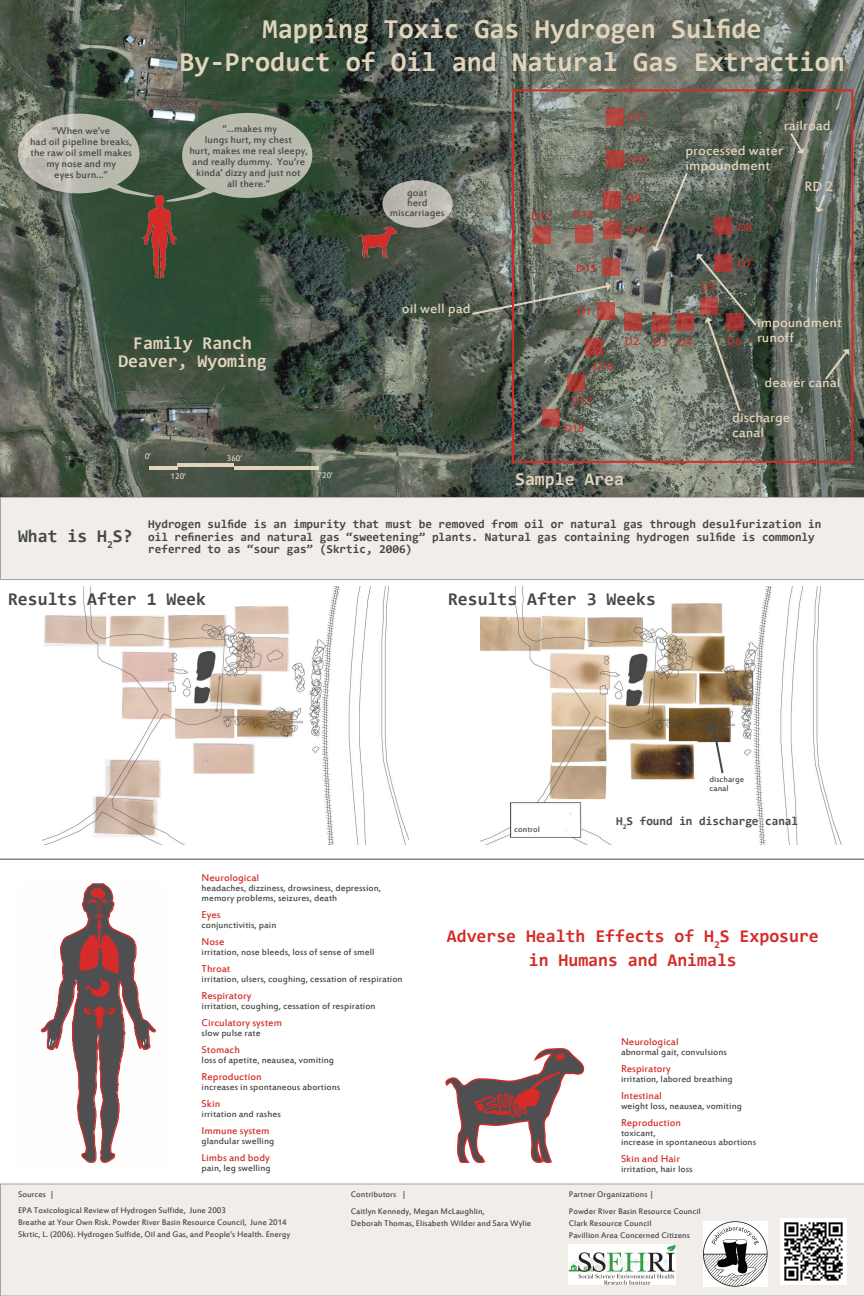
<style>
.page{position:relative;width:864px;height:1296px;background:#fff}
.page>*{position:absolute;margin:0;border:0;box-sizing:border-box;transform-origin:0 0}
.t1{font:700 27.5px/33px "Consolas";color:#e2d4bc;text-align:center}
.t2{font:700 18px/24px "Consolas";color:#d32c29;text-align:center}
.t3{font:700 18px "Consolas";color:#464748}
.t4{font:700 18px/18px "Consolas";color:#e2d4bc;text-align:center}
.t5{font:15px/15px "Estrangelo Edessa";color:#e2d4bc}
.t6{font:700 12px/12.5px "Consolas";color:#464748}
.t7{font:12px "Estrangelo Edessa";color:#d32c29}
.t8{font:12px "Estrangelo Edessa";color:#d1232a}
.t9{font:11px/11px "Estrangelo Edessa";color:#464748;text-align:center}
.t10{font:11px "Estrangelo Edessa";color:#d32c29}
.t11{font:10px/10px "Estrangelo Edessa";color:#464748}
.t12{font:9px/12px "Estrangelo Edessa";color:#464748}
.t13{font:9px "Estrangelo Edessa";color:#e2d4bc}
</style>
<div class="page">
<img style="left:0;top:0;width:864px;height:497px">
<div style="left:0;top:497px;width:864px;height:83px;background:#f1ede9"></div>
<div style="left:0;top:1184px;width:864px;height:112px;background:#f1ede9"></div>
<img style="left:42px;top:586px;width:367px;height:259px">
<img style="left:481px;top:586px;width:361px;height:259px">
<img style="left:352px;top:195px;width:47px;height:74px">
<img style="left:141px;top:195px;width:35px;height:88px">
<svg style="left:470px;top:282px;width:141px;height:34px;background:#6d7267"></svg>
<svg style="left:652px;top:171px;width:37px;height:81px;background:#62695f"></svg>
<svg style="left:788px;top:131px;width:16px;height:23px"></svg>
<svg style="left:823px;top:348px;width:27px;height:34px"></svg>
<svg style="left:696px;top:253px;width:63px;height:161px;background:#586056"></svg>
<svg style="left:710px;top:724px;width:15px;height:51px"></svg>
<svg style="left:815px;top:192px;width:12px;height:21px"></svg>
<svg style="left:40px;top:883px;width:116px;height:280px"></svg>
<svg style="left:445px;top:1048px;width:140px;height:116px"></svg>
<img style="left:780px;top:1218px;width:67px;height:67px">
<svg style="left:18px;top:114px;width:121px;height:79px;background:#bdbcb2"></svg>
<svg style="left:110px;top:184px;width:45px;height:13px"></svg>
<div style="left:182px;top:113px;width:130px;height:85px;background:#b8baad;border-radius:50%"></div>
<svg style="left:165px;top:188px;width:49px;height:14px"></svg>
<div style="left:512px;top:89px;width:341px;height:374px;border:2px solid #d32c29"></div>
<svg style="left:382px;top:180px;width:71px;height:48px;background:#b9b6ad"></svg>
<img style="left:704px;top:1222px;width:64px;height:64px">
<img style="left:569px;top:1245px;width:107px;height:40px">
<hr style="left:0;top:859px;width:864px;height:1px;background:#464748">
<hr style="left:149px;top:467px;width:28px;height:3px;background:#e2d4bc">
<hr style="left:177px;top:463px;width:29px;height:4px;background:#e2d4bc">
<hr style="left:206px;top:463px;width:28px;height:4px;background:#e2d4bc">
<hr style="left:234px;top:467px;width:28px;height:3px;background:#e2d4bc">
<hr style="left:262px;top:467px;width:29px;height:3px;background:#e2d4bc">
<hr style="left:291px;top:467px;width:28px;height:3px;background:#e2d4bc">
<div style="left:606px;top:108px;width:18px;height:18px;background:#b14740"></div>
<div style="left:606px;top:150px;width:18px;height:18px;background:#aa4039"></div>
<svg style="left:603px;top:191px;width:18px;height:18px"></svg>
<svg style="left:533px;top:226px;width:18px;height:18px"></svg>
<div style="left:575px;top:225px;width:18px;height:18px;background:#b74c45"></div>
<svg style="left:603px;top:221px;width:18px;height:18px"></svg>
<svg style="left:714px;top:217px;width:18px;height:18px"></svg>
<div style="left:714px;top:254px;width:18px;height:18px;background:#a73b37"></div>
<svg style="left:726px;top:313px;width:18px;height:18px"></svg>
<svg style="left:700px;top:297px;width:18px;height:18px"></svg>
<svg style="left:676px;top:313px;width:18px;height:18px"></svg>
<svg style="left:652px;top:315px;width:18px;height:18px"></svg>
<svg style="left:624px;top:313px;width:18px;height:18px"></svg>
<svg style="left:602px;top:258px;width:18px;height:18px"></svg>
<svg style="left:597px;top:302px;width:18px;height:18px"></svg>
<svg style="left:585px;top:338px;width:18px;height:18px"></svg>
<svg style="left:567px;top:374px;width:18px;height:18px"></svg>
<svg style="left:542px;top:410px;width:18px;height:18px"></svg>
<h1 class="t1" style="left:179px;top:13px;width:667px">Mapping Toxic Gas Hydrogen Sulfide<br>By-Product of Oil and Natural Gas Extraction</h1>
<p class="t9" style="left:30px;top:126px;width:103px">“When we’ve<br>had oil pipeline breaks, the raw oil smell makes my nose and my<br>eyes burn...”</p>
<p class="t9" style="left:189px;top:124px;width:120px">“...makes my<br>lungs hurt, my chest<br>hurt, makes me real sleepy, and really dummy. You’re kinda’ dizzy and just not<br>all there.”</p>
<h2 class="t4" style="left:118px;top:334px;width:150px">Family Ranch<br>Deaver, Wyoming</h2>
<p class="t13" style="left:145px;top:452px;width:8px">0’</p>
<p class="t13" style="left:171px;top:472px;width:17px">120’</p>
<p class="t13" style="left:227px;top:454px;width:17px">360’</p>
<p class="t13" style="left:318px;top:471px;width:17px">720’</p>
<p class="t9" style="left:390px;top:189px;width:56px;line-height:10px">goat<br>herd miscarriages</p>
<h3 class="t5" style="left:402px;top:302px;width:70px">oil well pad</h3>
<p class="t8" style="left:531px;top:210px;width:22px">D12</p>
<p class="t7" style="left:573px;top:208px;width:22px">D13</p>
<p class="t7" style="left:576px;top:262px;width:22px">D15</p>
<p class="t7" style="left:577px;top:306px;width:16px">D1</p>
<p class="t7" style="left:594px;top:360px;width:22px">D16</p>
<p class="t7" style="left:572px;top:396px;width:22px">D17</p>
<p class="t7" style="left:564px;top:423px;width:22px">D18</p>
<p class="t7" style="left:627px;top:112px;width:22px">D11</p>
<p class="t7" style="left:627px;top:154px;width:22px">D10</p>
<p class="t7" style="left:627px;top:193px;width:16px">D9</p>
<p class="t7" style="left:627px;top:224px;width:22px">D14</p>
<h3 class="t5" style="left:784px;top:119px;width:48px">railroad</h3>
<h3 class="t5" style="left:685px;top:144px;width:99px">processed water impoundment</h3>
<p class="t7" style="left:701px;top:280px;width:16px">D5</p>
<p class="t7" style="left:738px;top:221px;width:16px">D8</p>
<p class="t7" style="left:738px;top:257px;width:16px">D7</p>
<h3 class="t5" style="left:804px;top:180px;width:30px">RD 2</h3>
<p class="t7" style="left:625px;top:337px;width:68px">D2 D3 D4</p>
<p class="t7" style="left:727px;top:335px;width:16px">D6</p>
<h3 class="t5" style="left:757px;top:315px;width:86px">impoundment runoff</h3>
<h3 class="t5" style="left:765px;top:376px;width:77px">deaver canal</h3>
<h3 class="t5" style="left:732px;top:411px;width:60px">discharge canal</h3>
<h2 class="t4" style="left:515px;top:470px;width:110px">Sample Area</h2>
<h2 class="t3" style="left:18px;top:524px;width:116px">What is H<sub>2</sub>S?</h2>
<p class="t6" style="left:148px;top:518px;width:675px">Hydrogen sulfide is an impurity that must be removed from oil or natural gas through desulfurization in oil refineries and natural gas “sweetening” plants. Natural gas containing hydrogen sulfide is commonly referred to as “sour gas” (Skrtic, 2006)</p>
<h2 class="t3" style="left:8px;top:587px;width:200px">Results After 1 Week</h2>
<h2 class="t3" style="left:448px;top:587px;width:209px">Results After 3 Weeks</h2>
<p class="t12" style="left:710px;top:775px;width:36px;line-height:9px">discharge canal</p>
<p class="t10" style="left:202px;top:872px;width:59px">Neurological</p>
<p class="t11" style="left:202px;top:884px;width:181px">headaches, dizziness, drowsiness, depression, memory problems, seizures, death</p>
<p class="t10" style="left:202px;top:909px;width:21px">Eyes</p>
<p class="t11" style="left:202px;top:921px;width:76px">conjunctivitis, pain</p>
<p class="t10" style="left:202px;top:936px;width:24px">Nose</p>
<p class="t11" style="left:202px;top:948px;width:175px">irritation, nose bleeds, loss of sense of smell</p>
<p class="t10" style="left:202px;top:963px;width:30px">Throat</p>
<p class="t11" style="left:202px;top:975px;width:203px">irritation, ulsers, coughing, cessation of respiration</p>
<p class="t10" style="left:202px;top:990px;width:51px">Respiratory</p>
<p class="t11" style="left:202px;top:1002px;width:176px">irritation, coughing, cessation of respiration</p>
<p class="t10" style="left:202px;top:1017px;width:82px">Circulatory system</p>
<p class="t11" style="left:202px;top:1029px;width:61px">slow pulse rate</p>
<p class="t10" style="left:202px;top:1044px;width:40px">Stomach</p>
<p class="t11" style="left:202px;top:1056px;width:134px">loss of apetite, neausea, vomiting</p>
<p class="t10" style="left:202px;top:1071px;width:62px">Reproduction</p>
<p class="t11" style="left:202px;top:1083px;width:140px">increases in spontaneous abortions</p>
<p class="t10" style="left:202px;top:1098px;width:20px">Skin</p>
<p class="t11" style="left:202px;top:1110px;width:81px">irritation and rashes</p>
<p class="t10" style="left:202px;top:1125px;width:70px">Immune system</p>
<p class="t11" style="left:202px;top:1137px;width:74px">glandular swelling</p>
<p class="t10" style="left:202px;top:1152px;width:70px">Limbs and body</p>
<p class="t11" style="left:202px;top:1164px;width:70px">pain, leg swelling</p>
<p class="t12" style="left:18px;top:1188px;width:38px">Sources |</p>
<p class="t12" style="left:351px;top:1188px;width:57px">Contributors |</p>
<p class="t12" style="left:514px;top:823px;width:27px">control</p>
<p class="t6" style="left:616px;top:815px;width:184px">H<sub>2</sub>S found in discharge canal</p>
<h2 class="t2" style="left:447px;top:924px;width:373px">Adverse Health Effects of H<sub>2</sub>S Exposure in Humans and Animals</h2>
<p class="t10" style="left:621px;top:1036px;width:59px">Neurological</p>
<p class="t11" style="left:621px;top:1047px;width:108px">abnormal gait, convulsions</p>
<p class="t10" style="left:621px;top:1063px;width:51px">Respiratory</p>
<p class="t11" style="left:621px;top:1074px;width:113px">irritation, labored breathing</p>
<p class="t10" style="left:621px;top:1090px;width:42px">Intestinal</p>
<p class="t11" style="left:621px;top:1101px;width:122px">weight loss, neausea, vomiting</p>
<p class="t10" style="left:621px;top:1117px;width:62px">Reproduction</p>
<p class="t11" style="left:621px;top:1129px;width:137px;line-height:9px">toxicant,<br>increase in spontaneous abortions</p>
<p class="t10" style="left:621px;top:1153px;width:60px">Skin and Hair</p>
<p class="t11" style="left:621px;top:1164px;width:73px">irritation, hair loss</p>
<p class="t12" style="left:569px;top:1188px;width:87px">Partner Organizations |</p>
<p class="t12" style="left:18px;top:1205px;width:274px">EPA Toxicological Review of Hydrogen Sulfide, June 2003<br>Breathe at Your Own Risk. Powder River Basin Resource Council, June 2014<br>Skrtic, L. (2006). Hydrogen Sulfide, Oil and Gas, and People’s Health. Energy</p>
<p class="t12" style="left:351px;top:1206px;width:182px">Caitlyn Kennedy, Megan McLaughlin,<br>Deborah Thomas, Elisabeth Wilder and Sara Wylie</p>
<p class="t12" style="left:569px;top:1206px;width:133px">Powder River Basin Resource Council<br>Clark Resource Council<br>Pavillion Area Concerned Citizens</p>
</div>
